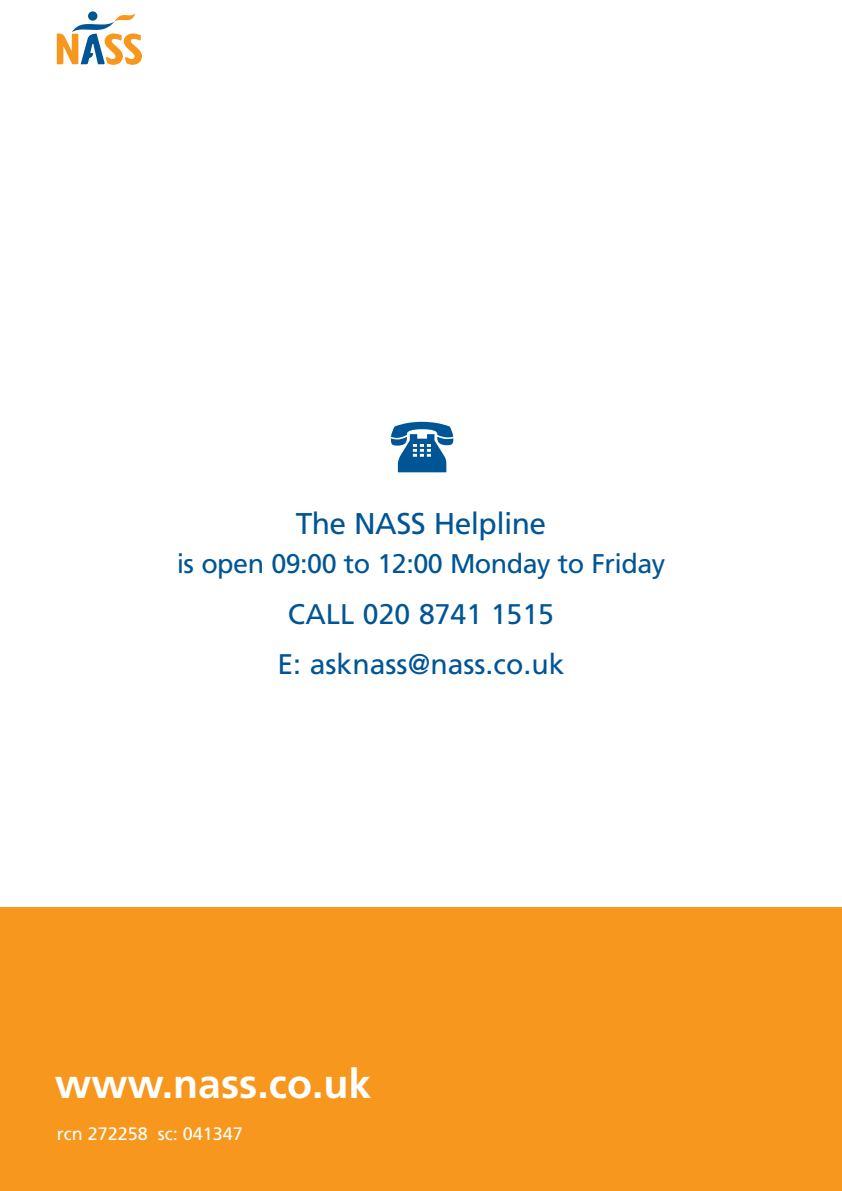
<style>
.page{position:relative;width:842px;height:1191px;background:#fff}
.page>*{position:absolute;margin:0;border:0;box-sizing:border-box;transform-origin:0 0}
.t1{font:700 41px "Frutiger";color:#fff}
.Subheads{font:30px "Frutiger";letter-spacing:-.02em;color:#005595}
.Subheads-2{font:28.4px "Frutiger";color:#005595}
.Subheads-3{font:27px "Frutiger";letter-spacing:-.02em;color:#005595}
.t2{font:18px "Frutiger";color:#fff}
</style>
<div class="page">
<div style="left:0;top:907px;width:842px;height:284px;background:#f7971d"></div>
<hr style="left:841px;top:0;width:1px;height:1191px;background:#f7971d">
<svg style="left:391px;top:422px;width:62px;height:50px"></svg>
<svg style="left:57px;top:13px;width:85px;height:52px"></svg>
<p class="Subheads" style="left:296px;top:505px;width:252px">The NASS Helpline</p>
<p class="Subheads-3" style="left:177px;top:548px;width:490px">is open 09:00 to 12:00 Monday to Friday</p>
<p class="Subheads-2" style="left:288px;top:597px;width:268px">CALL 020 8741 1515</p>
<p class="Subheads-2" style="left:277px;top:647px;width:289px">E: asknass@nass.co.uk</p>
<p class="t1" style="left:55px;top:1060px;width:318px">www.nass.co.uk</p>
<p class="t2" style="left:57px;top:1122px;width:188px">rcn 272258 sc: 041347</p>
</div>
